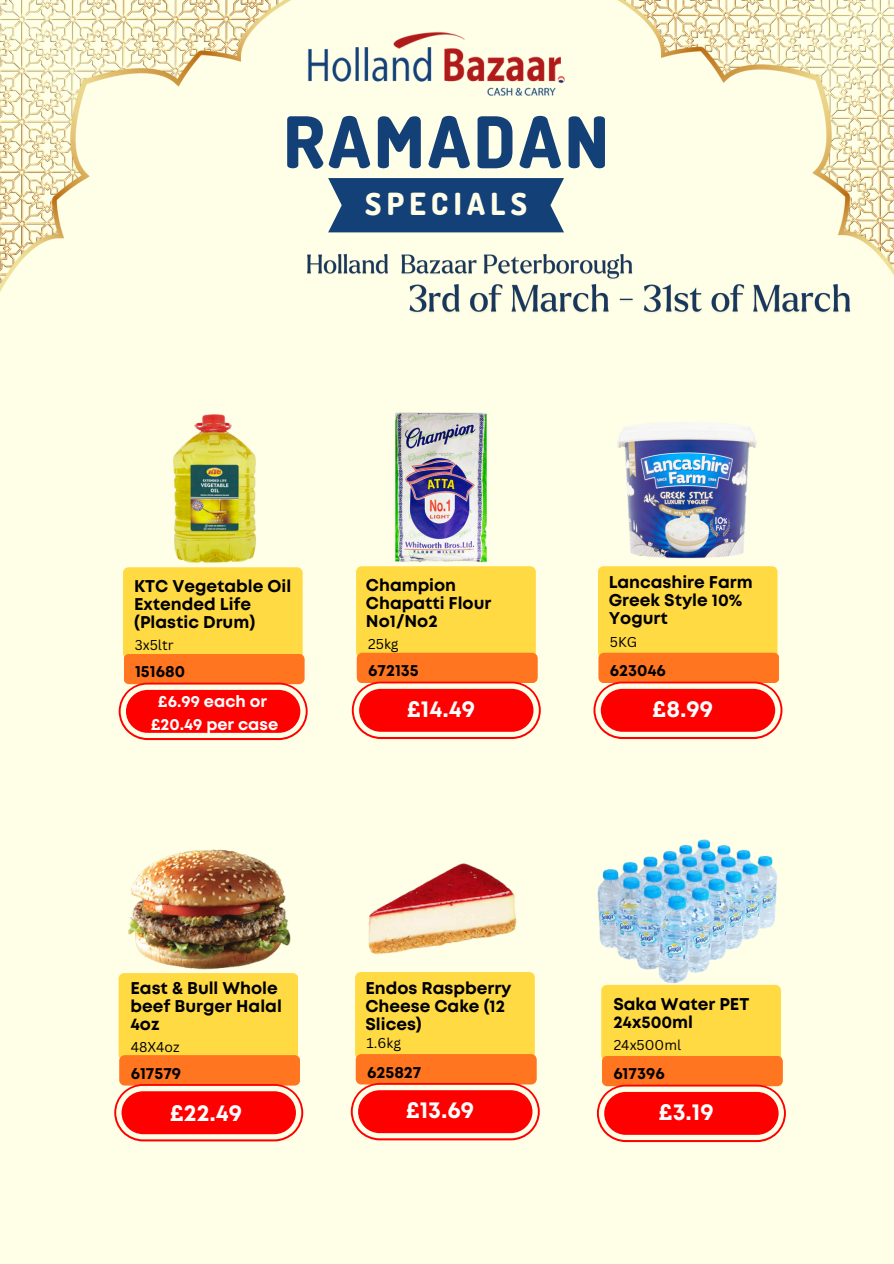
<style>
.page{position:relative;width:894px;height:1264px;background:#fff}
.page>*{position:absolute;margin:0;border:0;box-sizing:border-box;transform-origin:0 0}
.t1{font:800 71.1px "Dosis";letter-spacing:.05em;color:#144078}
.t2{font:800 30.45px "Dosis";letter-spacing:.175em;color:#ffffe8}
.t3{font:700 23.4px "Mont";color:#fff}
.t4{font:700 16.95px/18px "Mont";color:#000}
.t5{font:700 16.35px "Mont";color:#000}
.t6{font:700 16.2px/22px "Mont";color:#fff;text-align:center}
.t7{font:13.8px "Canva Sans";color:#000}
</style>
<div class="page">
<div style="left:0;top:0;width:893px;height:1263px;background:#ffffe8"></div>
<svg style="left:328px;top:178px;width:236px;height:54px;background:#214b7e"></svg>
<img style="left:307px;top:31px;width:258px;height:65px">
<svg style="left:119px;top:567px;width:188px;height:173px;background:#ff9840"></svg>
<svg style="left:352px;top:566px;width:188px;height:173px;background:#ff9840"></svg>
<svg style="left:593px;top:566px;width:189px;height:173px;background:#ff9941"></svg>
<svg style="left:596px;top:984px;width:189px;height:158px;background:#ff9440"></svg>
<img style="left:0;top:0;width:291px;height:292px">
<img style="left:409px;top:284px;width:442px;height:29px">
<img style="left:307px;top:254px;width:296px;height:20px">
<img style="left:603px;top:0;width:290px;height:292px">
<svg style="left:114px;top:978px;width:189px;height:163px;background:#ff963f"></svg>
<svg style="left:351px;top:972px;width:188px;height:168px;background:#ff913f"></svg>
<img style="left:134px;top:414px;width:160px;height:154px">
<img style="left:361px;top:412px;width:159px;height:155px">
<img style="left:617px;top:423px;width:140px;height:136px">
<img style="left:118px;top:849px;width:180px;height:129px">
<img style="left:360px;top:863px;width:167px;height:124px">
<img style="left:597px;top:839px;width:180px;height:144px">
<p class="t1" style="left:283px;top:95px;width:327px">RAMADAN</p>
<p class="t2" style="left:365px;top:184px;width:163px">SPECIALS</p>
<p class="t4" style="left:134px;top:578px;width:158px">KTC Vegetable Oil<br>Extended Life (Plastic Drum)</p>
<h6 class="t4" style="left:366px;top:577px;width:127px">Champion<br>Chapatti Flour<br>No1/No2</h6>
<h6 class="t4" style="left:608px;top:574px;width:145px">Lancashire Farm<br>Greek Style 10%<br>Yogurt</h6>
<p class="t7" style="left:135px;top:635px;width:40px">3x5ltr</p>
<p class="t7" style="left:368px;top:634px;width:32px">25kg</p>
<p class="t7" style="left:609px;top:632px;width:29px">5KG</p>
<h3 class="t5" style="left:135px;top:665px;width:51px">151680</h3>
<h6 class="t5" style="left:368px;top:664px;width:52px">672135</h6>
<h6 class="t5" style="left:609px;top:664px;width:58px">623046</h6>
<h1 class="t6" style="left:151px;top:692px;width:129px">£6.99 each or £20.49 per case</h1>
<p class="t3" style="left:407px;top:699px;width:70px">£14.49</p>
<p class="t3" style="left:652px;top:699px;width:62px">£8.99</p>
<h6 class="t4" style="left:130px;top:980px;width:153px">East &amp; Bull Whole beef Burger Halal<br>4oz</h6>
<p class="t5" style="left:131px;top:1066px;width:52px">617579</p>
<h6 class="t7" style="left:131px;top:1036px;width:51px">48X4oz</h6>
<p class="t4" style="left:365px;top:980px;width:147px">Endos Raspberry<br>Cheese Cake (12<br>Slices)</p>
<h6 class="t7" style="left:366px;top:1033px;width:36px">1.6kg</h6>
<p class="t5" style="left:367px;top:1065px;width:56px">625827</p>
<h6 class="t4" style="left:613px;top:996px;width:138px">Saka Water PET<br>24x500ml</h6>
<p class="t7" style="left:613px;top:1035px;width:69px">24x500ml</p>
<h4 class="t5" style="left:613px;top:1067px;width:53px">617396</h4>
<p class="t3" style="left:170px;top:1103px;width:74px">£22.49</p>
<h4 class="t3" style="left:405px;top:1101px;width:70px">£13.69</h4>
<p class="t3" style="left:658px;top:1102px;width:57px">£3.19</p>
</div>
